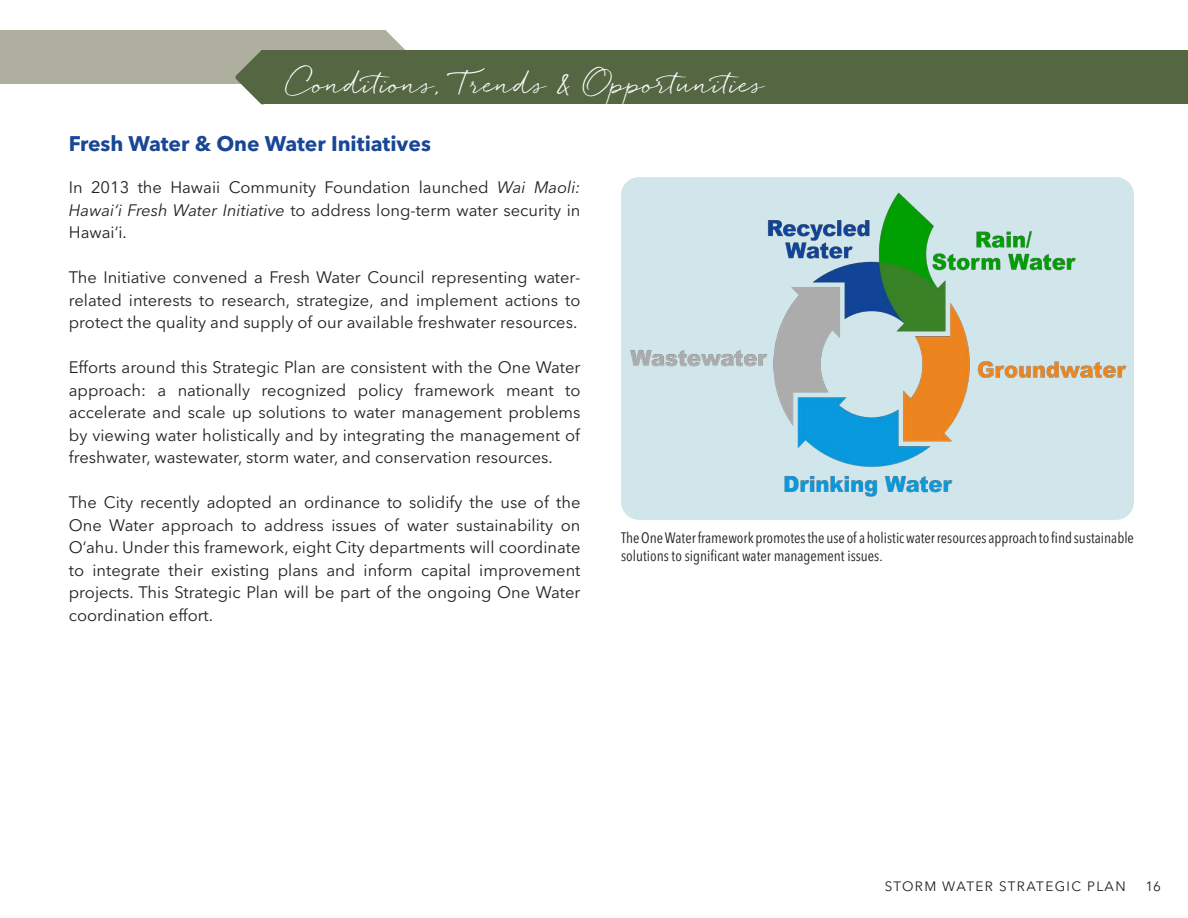
<style>
.page{position:relative;width:1188px;height:918px;background:#fff}
.page>*{position:absolute;margin:0;border:0;box-sizing:border-box;transform-origin:0 0}
.Section_Title{font:27px "Quickpen";color:#fff}
.Subhead{font:700 21px "Avenir Next LT Pro";color:#194795}
.body{font:16.5px/22.5px "Avenir Next LT Pro";color:#231f20;text-align:justify}
.t1{font:condensed 15px/18px "Avenir Next LT Pro";color:#231f20}
.t2{font:13.5px "Avenir Next LT Pro";letter-spacing:.1em;color:#231f20}
.s1{font-style:italic}
</style>
<div class="page">
<img style="left:621px;top:177px;width:513px;height:342px">
<div style="left:0;top:30px;width:385px;height:54px;background:#aeaf9e"></div>
<svg style="left:385px;top:30px;width:20px;height:20px"></svg>
<div style="left:262px;top:50px;width:926px;height:54px;background:#546742"></div>
<svg style="left:235px;top:50px;width:29px;height:55px"></svg>
<p class="Section_Title" style="left:289px;top:68px;width:478px">Conditions, Trends &amp; Opportunities</p>
<p class="Subhead" style="left:69px;top:131px;width:364px">Fresh Water &amp; One Water Initiatives</p>
<p class="body" style="left:69px;top:176px;width:513px">In 2013 the Hawaii Community Foundation launched <span class="s1">Wai Maoli:<br>Hawai‘i Fresh Water Initiative</span> to address long-term water security in Hawai‘i.</p>
<p class="body" style="left:69px;top:266px;width:513px">The Initiative convened a Fresh Water Council representing water&shy;related interests to research, strategize, and implement actions to protect the quality and supply of our available freshwater resources.</p>
<p class="body" style="left:69px;top:356px;width:513px">Efforts around this Strategic Plan are consistent with the One Water approach: a nationally recognized policy framework meant to accelerate and scale up solutions to water management problems by viewing water holistically and by integrating the management of freshwater, wastewater, storm water, and conservation resources.</p>
<p class="body" style="left:69px;top:491px;width:513px">The City recently adopted an ordinance to solidify the use of the One Water approach to address issues of water sustainability on O‘ahu. Under this framework, eight City departments will coordinate to integrate their existing plans and inform capital improvement projects. This Strategic Plan will be part of the ongoing One Water coordination effort.</p>
<p class="t1" style="left:621px;top:528px;width:514px">The One Water framework promotes the use of a holistic water resources approach to find sustainable solutions to significant water management issues.</p>
<p class="t2" style="left:885px;top:878px;width:242px">STORM WATER STRATEGIC PLAN</p>
<p class="t2" style="left:1145px;top:878px;width:17px">16</p>
</div>
